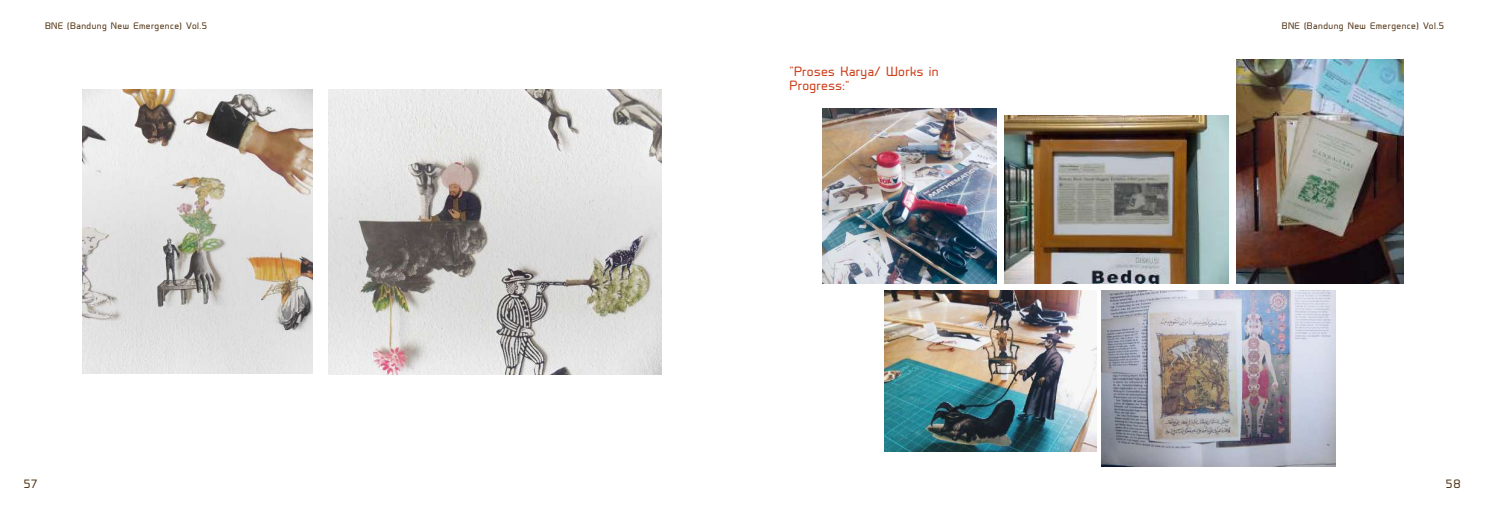
<style>
.page{position:relative;width:1489px;height:525px;background:#fff}
.page>*{position:absolute;margin:0;border:0;box-sizing:border-box;transform-origin:0 0}
.t1{font:12.5px/13.8px "Prime";letter-spacing:.025em;color:#cc401b}
.t2{font:11.25px "Prime";color:#533516}
.t3{font:8.75px "Prime";letter-spacing:.05em;color:#533516}
</style>
<div class="page">
<img style="left:1101px;top:290px;width:234px;height:175px">
<img style="left:1004px;top:115px;width:224px;height:168px">
<img style="left:1236px;top:59px;width:167px;height:224px">
<img style="left:884px;top:290px;width:212px;height:161px">
<img style="left:822px;top:109px;width:174px;height:174px">
<img style="left:83px;top:90px;width:229px;height:283px">
<img style="left:328px;top:90px;width:333px;height:284px">
<p class="t3" style="left:45px;top:20px;width:164px">BNE (Bandung New Emergence) Vol.5</p>
<p class="t2" style="left:24px;top:477px;width:15px">57</p>
<h1 class="t1" style="left:789px;top:64px;width:151px">“Proses Karya/ Works in<br>Progress:”</h1>
<p class="t3" style="left:1281px;top:20px;width:164px">BNE (Bandung New Emergence) Vol.5</p>
<p class="t2" style="left:1445px;top:477px;width:16px">58</p>
</div>
